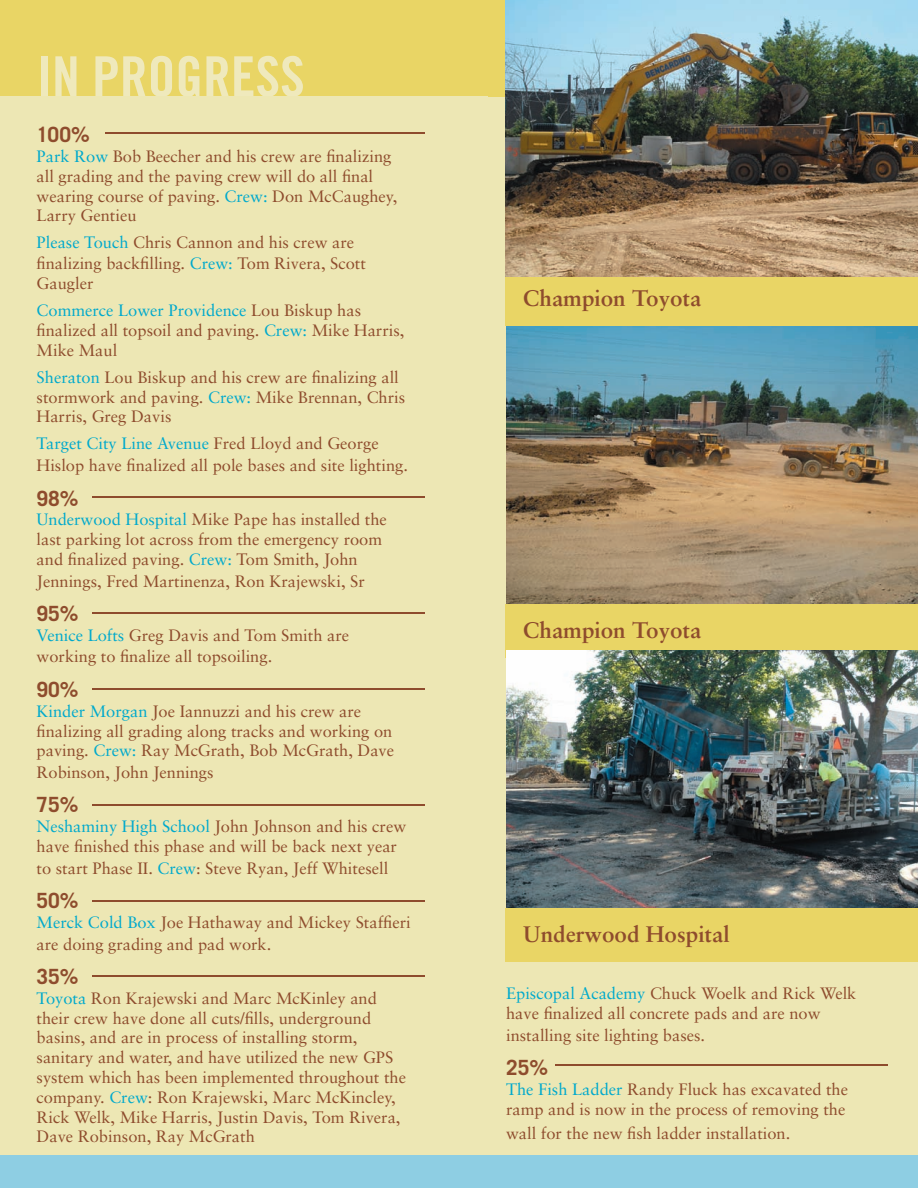
<style>
.page{position:relative;width:918px;height:1188px;background:#fff}
.page>*{position:absolute;margin:0;border:0;box-sizing:border-box;transform-origin:0 0}
.t1{font:55.5px "Trade Gothic Bold Cond Twenty";color:#efe9bc}
.t2{font:700 22.5px "Sabon";color:#8e4c2d}
.t3{font:700 21px "Trade Gothic";color:#8e4c2d}
.t4{font:16.5px/19.8px "Sabon";color:#8e4c2d}
.s1{color:#00a9cc}
</style>
<div class="page">
<div style="left:0;top:0;width:918px;height:184px;background:#e9d565"></div>
<div style="left:0;top:96px;width:918px;height:1060px;background:#ede7b4"></div>
<img style="left:506px;top:325px;width:412px;height:279px">
<div style="left:505px;top:272px;width:413px;height:53px;background:#e9d565"></div>
<div style="left:488px;top:0;width:430px;height:97px;background:#e9d565"></div>
<hr style="left:92px;top:975px;width:332px;height:1px;background:#8e4c2d">
<div style="left:0;top:1155px;width:918px;height:33px;background:#8ecee3"></div>
<div style="left:505px;top:604px;width:413px;height:54px;background:#e9d565"></div>
<hr style="left:92px;top:900px;width:332px;height:2px;background:#8e4c2d">
<hr style="left:92px;top:804px;width:332px;height:2px;background:#8e4c2d">
<hr style="left:92px;top:688px;width:332px;height:2px;background:#8e4c2d">
<hr style="left:92px;top:612px;width:332px;height:2px;background:#8e4c2d">
<hr style="left:92px;top:496px;width:332px;height:2px;background:#8e4c2d">
<hr style="left:105px;top:132px;width:319px;height:2px;background:#8e4c2d">
<hr style="left:555px;top:1065px;width:332px;height:1px;background:#8e4c2d">
<img style="left:505px;top:0;width:413px;height:276px">
<img style="left:506px;top:650px;width:412px;height:258px">
<div style="left:505px;top:908px;width:413px;height:53px;background:#e9d565"></div>
<h1 class="t1" style="left:37px;top:43px;width:270px">IN PROGRESS</h1>
<p class="t3" style="left:37px;top:122px;width:55px">100%</p>
<p class="t4" style="left:37px;top:146px;width:362px"><span class="s1">Park Row</span> Bob Beecher and his crew are finalizing all grading and the paving crew will do all final wearing course of paving. <span class="s1">Crew:</span> Don McCaughey, Larry Gentieu</p>
<p class="t4" style="left:37px;top:232px;width:331px;line-height:20.4px"><span class="s1">Please Touch</span> Chris Cannon and his crew are finalizing backfilling. <span class="s1">Crew:</span> Tom Rivera, Scott<br>Gaugler</p>
<p class="t4" style="left:37px;top:300px;width:369px"><span class="s1">Commerce Lower Providence</span> Lou Biskup has finalized all topsoil and paving. <span class="s1">Crew:</span> Mike Harris,<br>Mike Maul</p>
<p class="t4" style="left:37px;top:367px;width:370px"><span class="s1">Sheraton</span> Lou Biskup and his crew are finalizing all stormwork and paving. <span class="s1">Crew:</span> Mike Brennan, Chris<br>Harris, Greg Davis</p>
<p class="t4" style="left:37px;top:433px;width:373px;line-height:21.6px"><span class="s1">Target City Line Avenue</span> Fred Lloyd and George<br>Hislop have finalized all pole bases and site lighting.</p>
<p class="t3" style="left:37px;top:485px;width:44px">98%</p>
<p class="t4" style="left:37px;top:510px;width:352px"><span class="s1">Underwood Hospital</span> Mike Pape has installed the last parking lot across from the emergency room and finalized paving. <span class="s1">Crew:</span> Tom Smith, John</p>
<p class="t4" style="left:37px;top:571px;width:330px">Jennings, Fred Martinenza, Ron Krajewski, Sr</p>
<p class="t3" style="left:37px;top:601px;width:44px">95%</p>
<p class="t4" style="left:37px;top:624px;width:314px;line-height:21.6px"><span class="s1">Venice Lofts</span> Greg Davis and Tom Smith are working to finalize all topsoiling.</p>
<p class="t3" style="left:37px;top:677px;width:44px">90%</p>
<p class="t4" style="left:37px;top:701px;width:359px"><span class="s1">Kinder Morgan</span> Joe Iannuzzi and his crew are finalizing all grading along tracks and working on paving. <span class="s1">Crew:</span> Ray McGrath, Bob McGrath, Dave</p>
<p class="t4" style="left:37px;top:762px;width:179px">Robinson, John Jennings</p>
<p class="t3" style="left:37px;top:792px;width:44px">75%</p>
<p class="t4" style="left:37px;top:816px;width:371px"><span class="s1">Neshaminy High School</span> John Johnson and his crew have finished this phase and will be back next year</p>
<p class="t4" style="left:37px;top:858px;width:353px">to start Phase II. <span class="s1">Crew</span>: Steve Ryan, Jeff Whitesell</p>
<p class="t3" style="left:37px;top:888px;width:44px">50%</p>
<p class="t4" style="left:37px;top:911px;width:376px;line-height:21.6px"><span class="s1">Merck Cold Box</span> Joe Hathaway and Mickey Staffieri are doing grading and pad work.</p>
<p class="t3" style="left:37px;top:964px;width:44px">35%</p>
<p class="t4" style="left:37px;top:988px;width:371px"><span class="s1">Toyota</span> Ron Krajewski and Marc McKinley and their crew have done all cuts/fills, underground basins, and are in process of installing storm, sanitary and water, and have utilized the new GPS system which has been implemented throughout the company. <span class="s1">Crew</span>: Ron Krajewski, Marc McKincley, Rick Welk, Mike Harris, Justin Davis, Tom Rivera, Dave Robinson, Ray McGrath</p>
<p class="t4" style="left:506px;top:984px;width:352px"><span class="s1">Episcopal Academy</span> Chuck Woelk and Rick Welk have finalized all concrete pads and are now</p>
<h2 class="t2" style="left:523px;top:284px;width:179px">Champion Toyota</h2>
<h2 class="t2" style="left:523px;top:617px;width:179px">Champion Toyota</h2>
<h2 class="t2" style="left:523px;top:920px;width:208px">Underwood Hospital</h2>
<p class="t4" style="left:506px;top:1025px;width:200px">installing site lighting bases.</p>
<p class="t3" style="left:506px;top:1055px;width:44px">25%</p>
<p class="t4" style="left:506px;top:1079px;width:344px"><span class="s1">The Fish Ladder</span> Randy Fluck has excavated the ramp and is now in the process of removing the</p>
<p class="t4" style="left:506px;top:1123px;width:286px">wall for the new fish ladder installation.</p>
</div>
